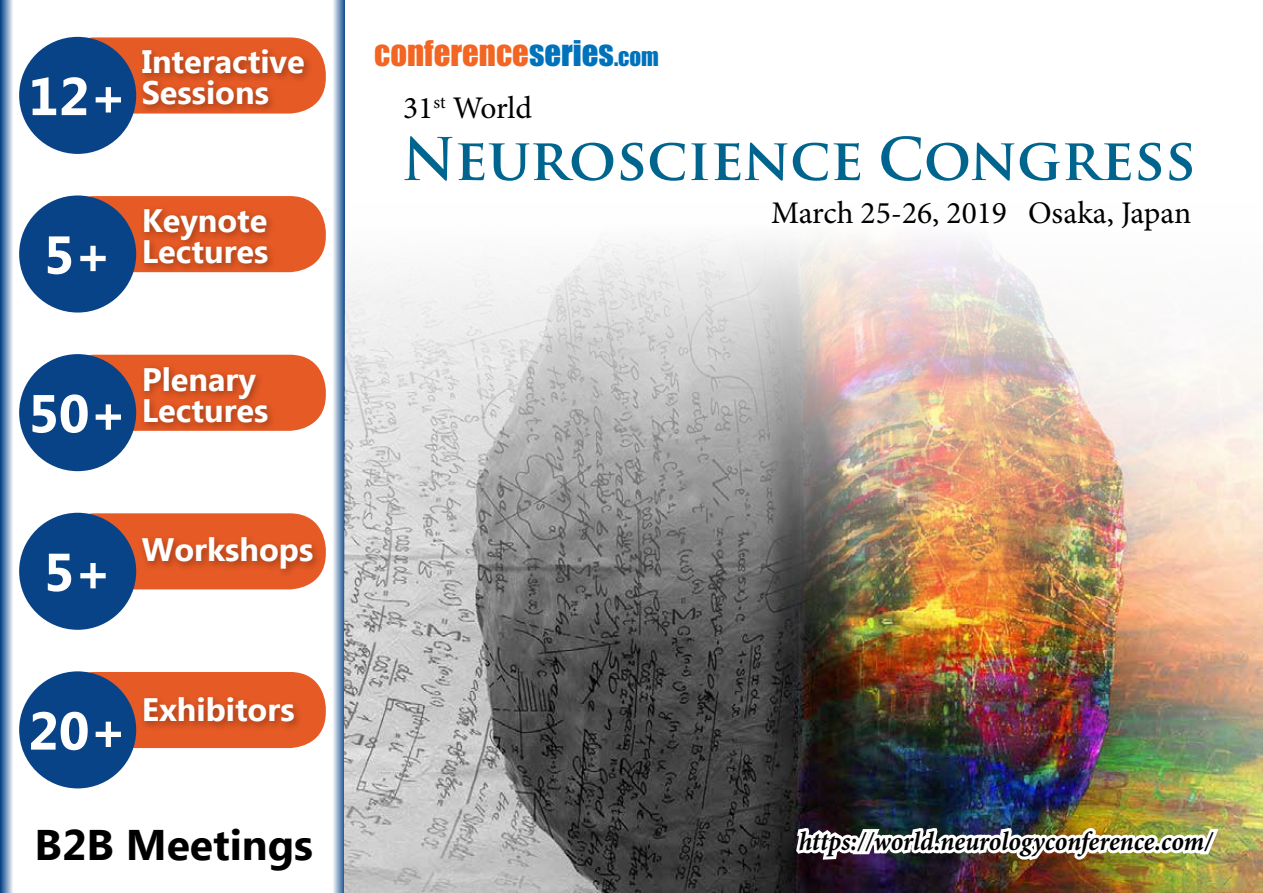
<style>
.page{position:relative;width:1263px;height:893px;background:#fff}
.page>*{position:absolute;margin:0;border:0;box-sizing:border-box;transform-origin:0 0}
.t1{font:700 57.15px "Trajan Pro";color:#00658e}
.t2{font:700 53.25px "Ebrima";color:#fff}
.t3{font:700 42.75px "Ebrima";color:#000}
.t4{font:32.7px "Impact";color:#f26522}
.t5{font:700 32.4px/30.9px "Ebrima";color:#fff}
.t6{font:31.5px "Minion Pro";color:#000}
.t7{font:italic 700 26.85px "Minion Pro";letter-spacing:-.005em;color:#000;scale:.95 1}
.s1{color:#0072bc}
.s2{font-size:22.95px;color:#0072bc}
</style>
<div class="page">
<div style="left:58px;top:37px;width:268px;height:77px;background:#e65a25;border-radius:36px"></div>
<div style="left:19px;top:37px;width:117px;height:117px;background:#084388;border-radius:50%"></div>
<div style="left:138px;top:45px;width:176px;height:69px;background:#000;opacity:.3"></div>
<div style="left:58px;top:196px;width:268px;height:76px;background:#e65a25;border-radius:36px"></div>
<div style="left:19px;top:195px;width:117px;height:118px;background:#084388;border-radius:50%"></div>
<div style="left:140px;top:205px;width:137px;height:68px;background:#000;opacity:.3"></div>
<div style="left:58px;top:355px;width:268px;height:76px;background:#e65a25;border-radius:36px"></div>
<div style="left:19px;top:354px;width:117px;height:117px;background:#084388;border-radius:50%"></div>
<div style="left:140px;top:362px;width:137px;height:70px;background:#000;opacity:.3"></div>
<div style="left:58px;top:513px;width:268px;height:76px;background:#e65a25;border-radius:36px"></div>
<div style="left:19px;top:513px;width:117px;height:117px;background:#084388;border-radius:50%"></div>
<div style="left:138px;top:533px;width:184px;height:46px;background:#000;opacity:.3"></div>
<div style="left:58px;top:672px;width:268px;height:76px;background:#e65a25;border-radius:36px"></div>
<div style="left:19px;top:671px;width:117px;height:117px;background:#084388;border-radius:50%"></div>
<div style="left:140px;top:693px;width:164px;height:38px;background:#000;opacity:.3"></div>
<svg style="left:0;top:0;width:13px;height:893px;background:#7a99be"></svg>
<svg style="left:333px;top:0;width:12px;height:893px;background:#8da8c8"></svg>
<img style="left:345px;top:239px;width:918px;height:654px">
<img style="left:793px;top:756px;width:429px;height:114px">
<h2 class="t2" style="left:28px;top:57px;width:100px">12+</h2>
<p class="t5" style="left:142px;top:48px;width:165px">Interactive<br>Sessions</p>
<h2 class="t2" style="left:44px;top:215px;width:70px">5+</h2>
<p class="t5" style="left:142px;top:207px;width:128px">Keynote<br>Lectures</p>
<h2 class="t2" style="left:28px;top:374px;width:100px">50+</h2>
<p class="t5" style="left:142px;top:365px;width:128px">Plenary<br>Lectures</p>
<h2 class="t2" style="left:44px;top:532px;width:70px">5+</h2>
<p class="t5" style="left:142px;top:536px;width:173px">Workshops</p>
<h2 class="t2" style="left:28px;top:691px;width:100px">20+</h2>
<p class="t5" style="left:142px;top:696px;width:154px">Exhibitors</p>
<h3 class="t3" style="left:35px;top:813px;width:280px">B2B Meetings</h3>
<p class="t4" style="left:374px;top:28px;width:286px">CONFERENCE<span class="s1">SERIES</span><span class="s2">.COM</span></p>
<p class="t6" style="left:403px;top:87px;width:131px">31<sup>st</sup> World</p>
<h1 class="t1" style="left:402px;top:124px;width:795px">Neuroscience Congress</h1>
<p class="t6" style="left:771px;top:191px;width:422px">March 25-26, 2019 Osaka, Japan</p>
<p class="t7" style="left:799px;top:822px;width:437px">https://world.neurologyconference.com/</p>
</div>
